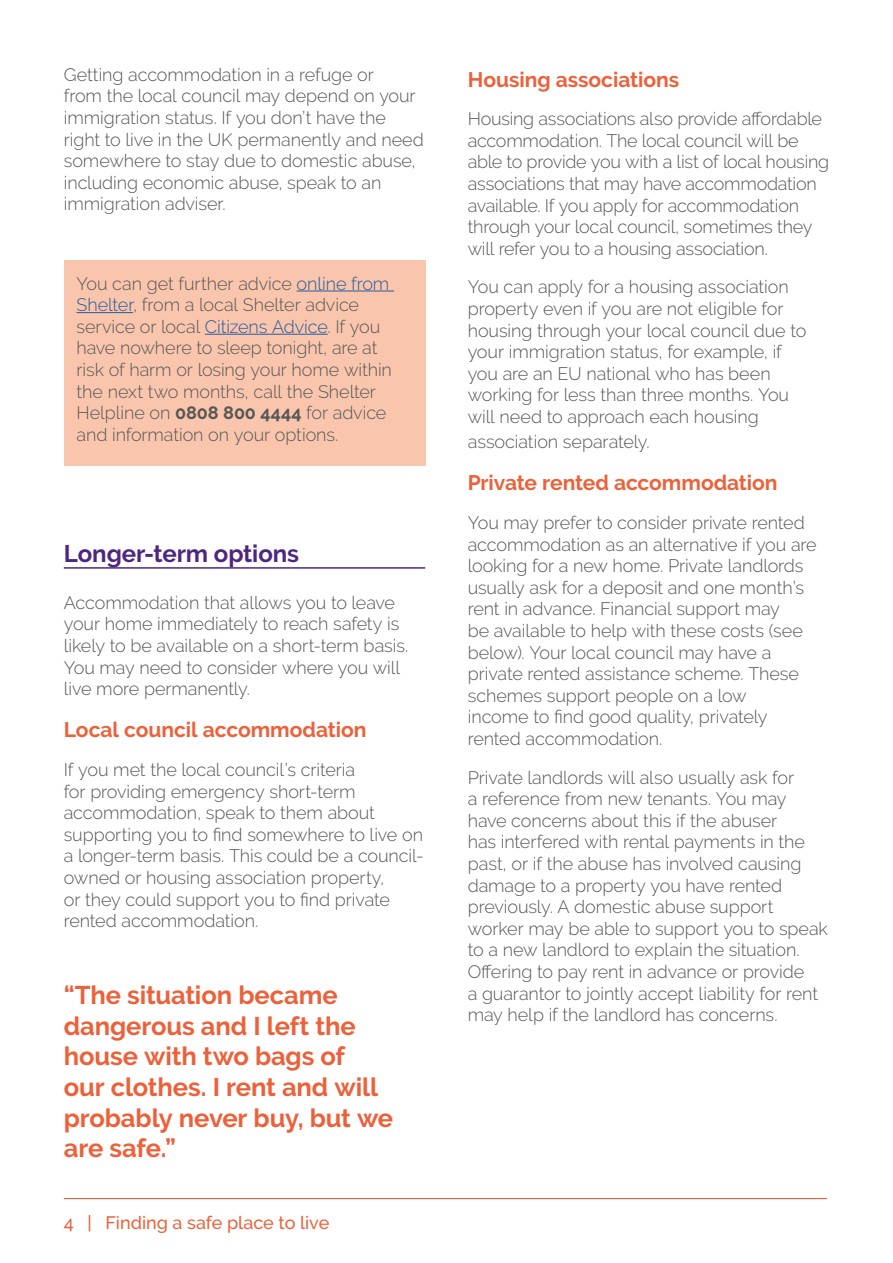
<style>
.page{position:relative;width:893px;height:1263px;background:#fff}
.page>*{position:absolute;margin:0;border:0;box-sizing:border-box;transform-origin:0 0}
.t1{font:700 25.5px/30.6px "Raleway";letter-spacing:-.005em;color:#ec613a}
.t2{font:700 24px "Raleway";letter-spacing:-.005em;color:#4e2680}
.t3{font:700 21px "Raleway";letter-spacing:-.005em;color:#ec613a}
.t4{font:300 18px/21.6px "Raleway";letter-spacing:-.005em;color:#575756}
.t5{font:500 18px "Raleway";color:#ec613a}
.s1{color:#275b9b}
.s2{font-weight:700}
</style>
<div class="page">
<div style="left:64px;top:260px;width:361px;height:205px;background:#f9c6ad"></div>
<hr style="left:297px;top:291px;width:97px;height:1px;background:#275b9b">
<hr style="left:77px;top:312px;width:56px;height:1px;background:#275b9b">
<hr style="left:205px;top:334px;width:123px;height:1px;background:#275b9b">
<hr style="left:64px;top:567px;width:361px;height:2px;background:#4e2680">
<hr style="left:64px;top:1198px;width:763px;height:1px;background:#ec613a">
<p class="t4" style="left:64px;top:63px;width:362px">Getting accommodation in a refuge or<br>from the local council may depend on your immigration status. If you don’t have the right to live in the UK permanently and need somewhere to stay due to domestic abuse, including economic abuse, speak to an immigration adviser.</p>
<p class="t4" style="left:77px;top:272px;width:317px">You can get further advice <span class="s1">online from Shelter</span>, from a local Shelter advice service or local <span class="s1">Citizens Advice</span>. If you have nowhere to sleep tonight, are at risk of harm or losing your home within the next two months, call the Shelter Helpline on <span class="s2">0808 800 4444</span> for advice and information on your options.</p>
<h2 class="t2" style="left:64px;top:539px;width:237px">Longer-term options</h2>
<p class="t4" style="left:64px;top:591px;width:346px">Accommodation that allows you to leave your home immediately to reach safety is likely to be available on a short-term basis.<br>You may need to consider where you will live more permanently.</p>
<p class="t3" style="left:64px;top:718px;width:304px">Local council accommodation</p>
<p class="t4" style="left:64px;top:759px;width:362px">If you met the local council’s criteria<br>for providing emergency short-term accommodation, speak to them about supporting you to find somewhere to live on a longer-term basis. This could be a council&shy;owned or housing association property,<br>or they could support you to find private rented accommodation.</p>
<h1 class="t1" style="left:64px;top:980px;width:331px">“The situation became dangerous and I left the house with two bags of<br>our clothes. I rent and will probably never buy, but we are safe.”</h1>
<p class="t5" style="left:64px;top:1212px;width:267px">4 | Finding a safe place to live</p>
<p class="t3" style="left:468px;top:67px;width:213px">Housing associations</p>
<p class="t4" style="left:468px;top:108px;width:363px">Housing associations also provide affordable accommodation. The local council will be able to provide you with a list of local housing associations that may have accommodation available. If you apply for accommodation through your local council, sometimes they will refer you to a housing association.</p>
<p class="t4" style="left:468px;top:276px;width:340px">You can apply for a housing association property even if you are not eligible for housing through your local council due to your immigration status, for example, if you are an EU national who has been working for less than three months. You will need to approach each housing</p>
<p class="t4" style="left:468px;top:431px;width:183px">association separately.</p>
<p class="t3" style="left:468px;top:471px;width:311px">Private rented accommodation</p>
<p class="t4" style="left:468px;top:512px;width:350px">You may prefer to consider private rented accommodation as an alternative if you are looking for a new home. Private landlords usually ask for a deposit and one month’s rent in advance. Financial support may<br>be available to help with these costs (see below). Your local council may have a private rented assistance scheme. These schemes support people on a low<br>income to find good quality, privately rented accommodation.</p>
<p class="t4" style="left:468px;top:766px;width:362px">Private landlords will also usually ask for<br>a reference from new tenants. You may have concerns about this if the abuser<br>has interfered with rental payments in the past, or if the abuse has involved causing damage to a property you have rented previously. A domestic abuse support worker may be able to support you to speak to a new landlord to explain the situation.<br>Offering to pay rent in advance or provide<br>a guarantor to jointly accept liability for rent may help if the landlord has concerns.</p>
</div>
